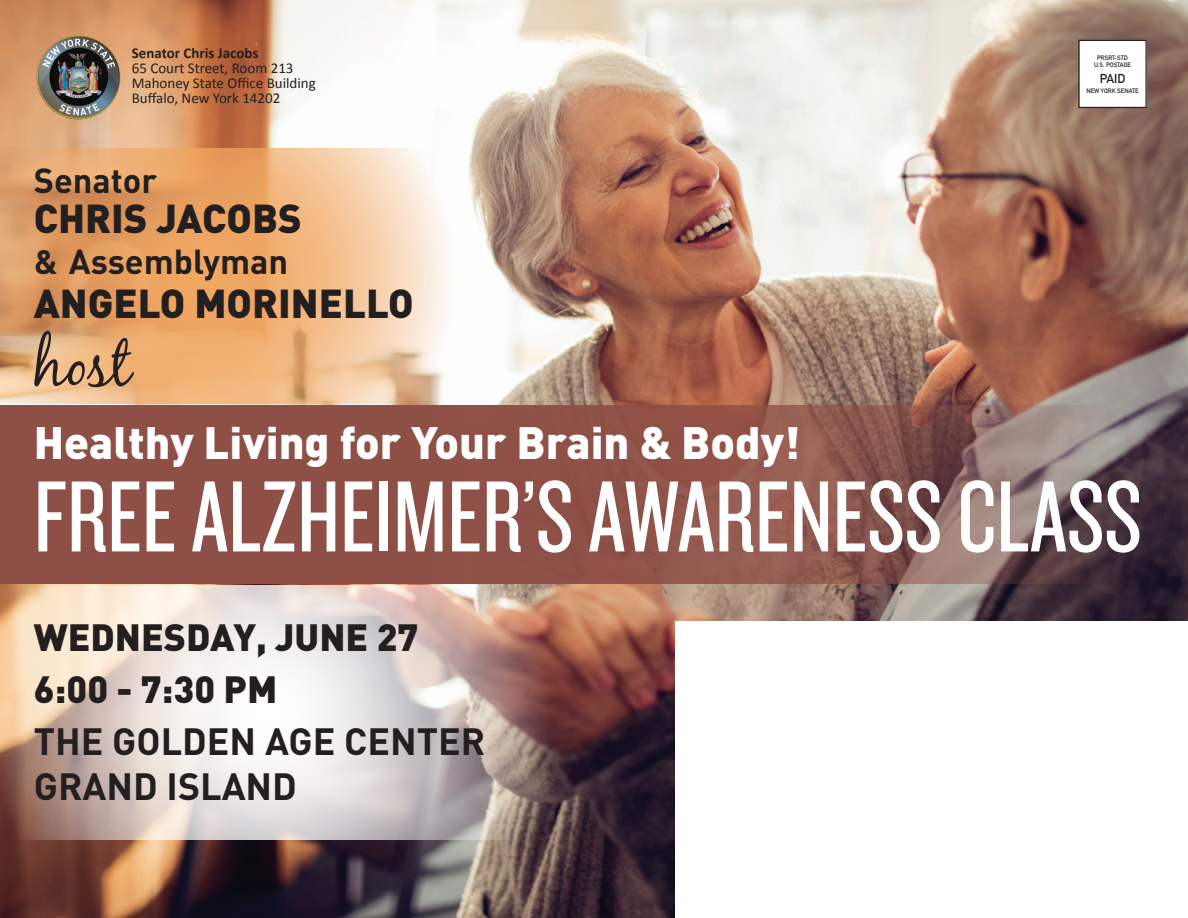
<style>
.page{position:relative;width:1188px;height:918px;background:#fff}
.page>*{position:absolute;margin:0;border:0;box-sizing:border-box;transform-origin:0 0}
.t1{font:105px "Knockout HTF28 Junior Featherwt";color:#fff}
.t2{font:60px "Black Jack";color:#231f20}
.t3{font:900 44.85px "DIN";color:#fff}
.t4{font:900 39.9px "DIN";color:#231f20}
.t5{font:700 37.5px/45px "DIN";color:#231f20}
.t6{font:900 37.5px/52.1px "DIN";color:#231f20}
.t7{font:700 34.35px "DIN";color:#231f20}
.t8{font:15px/15px "Calibri";color:#231f20}
.t9{font:700 15px "Calibri";color:#231f20}
.t10{font:700 12.6px "DIN Alternate";color:#231f20}
.t11{font:700 6.3px/7.6px "DIN Alternate";color:#231f20;text-align:center}
.s1{font-size:33.3px}
</style>
<div class="page">
<img style="left:0;top:0;width:1188px;height:918px">
<div style="left:675px;top:621px;width:513px;height:297px;background:#fff"></div>
<div style="left:1079px;top:40px;width:67px;height:67px;background:#fff"></div>
<div style="left:1078px;top:40px;width:69px;height:68px;border:1px solid #231f20"></div>
<img style="left:37px;top:35px;width:40px;height:54px">
<svg style="left:0;top:405px;width:1188px;height:179px;background:#87534d"></svg>
<svg style="left:0;top:148px;width:454px;height:256px;background:#ecb785"></svg>
<img style="left:0;top:585px;width:549px;height:255px">
<p class="t9" style="left:132px;top:44px;width:128px">Senator Chris Jacobs</p>
<p class="t8" style="left:132px;top:60px;width:186px">65 Court Street, Room 213<br>Mahoney State Office Building<br>Buffalo, New York 14202</p>
<h3 class="t7" style="left:34px;top:158px;width:125px">Senator</h3>
<h3 class="t4" style="left:34px;top:192px;width:270px">CHRIS JACOBS</h3>
<h3 class="t7" style="left:34px;top:239px;width:256px"><span class="s1">&amp;</span> Assemblyman</h3>
<h3 class="t4" style="left:34px;top:277px;width:381px">ANGELO MORINELLO</h3>
<h2 class="t2" style="left:34px;top:328px;width:98px">host</h2>
<p class="t11" style="left:1094px;top:53px;width:39px">PRSRT-STD<br>U.S. POSTAGE</p>
<p class="t10" style="left:1100px;top:69px;width:27px">PAID</p>
<p class="t11" style="left:1086px;top:86px;width:54px">NEW YORK SENATE</p>
<h3 class="t3" style="left:34px;top:413px;width:768px">Healthy Living for Your Brain &amp; Body!</h3>
<h1 class="t1" style="left:34px;top:464px;width:1110px">FREE ALZHEIMER’S AWARENESS CLASS</h1>
<h3 class="t6" style="left:34px;top:609px;width:386px">WEDNESDAY, JUNE 27<br>6:00 - 7:30 PM</h3>
<h3 class="t5" style="left:34px;top:717px;width:453px">THE GOLDEN AGE CENTER<br>GRAND ISLAND</h3>
</div>
